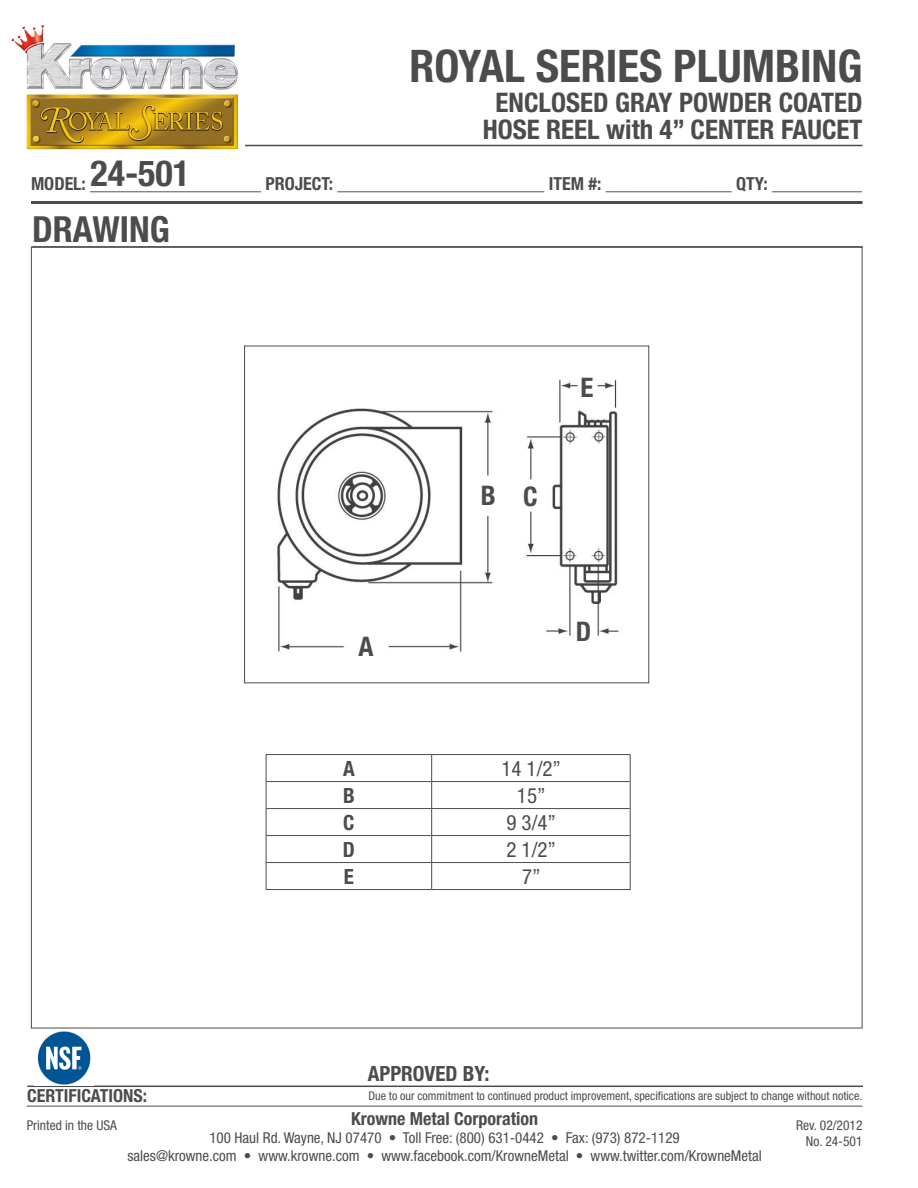
<style>
.page{position:relative;width:918px;height:1188px;background:#fff}
.page>*{position:absolute;margin:0;border:0;box-sizing:border-box;transform-origin:0 0}
.t1{font:700 condensed 45px "Helvetica Neue LT Std";color:#4b4c4d}
.t2{font:700 condensed 36px "Helvetica Neue LT Std";color:#4b4c4d}
.t3{font:700 condensed 27px/27px "Helvetica Neue LT Std";color:#4b4c4d;text-align:center}
.t4{font:condensed 21px "Helvetica Neue LT Std";color:#4b4c4d}
.t5{font:700 condensed 21px "Helvetica Neue LT Std";color:#4b4c4d}
.t6{font:700 condensed 18px "Helvetica Neue LT Std";color:#4b4c4d}
.t7{font:condensed 15px "Helvetica Neue LT Std";color:#4b4c4d}
.t8{font:condensed 13.5px "Helvetica Neue LT Std";color:#4b4c4d}
.t9{font:condensed 12px "Helvetica Neue LT Std";color:#4b4c4d}
</style>
<div class="page">
<hr style="left:32px;top:246px;width:830px;height:2px;background:#4b4c4d">
<hr style="left:27px;top:1086px;width:836px;height:1px;background:#4b4c4d">
<hr style="left:27px;top:1106px;width:835px;height:1px;background:#4b4c4d">
<hr style="left:30px;top:145px;width:832px;height:1px;background:#4b4c4d">
<hr style="left:31px;top:201px;width:831px;height:3px;background:#4b4c4d">
<img style="left:11px;top:24px;width:227px;height:66px">
<img style="left:37px;top:1031px;width:54px;height:54px">
<div style="left:22px;top:94px;width:223px;height:59px;background:#fff"></div>
<img style="left:26px;top:94px;width:212px;height:56px">
<hr style="left:266px;top:781px;width:166px;height:1px;background:#4b4c4d">
<hr style="left:432px;top:781px;width:198px;height:1px;background:#4b4c4d">
<hr style="left:266px;top:808px;width:166px;height:1px;background:#4b4c4d">
<hr style="left:432px;top:808px;width:198px;height:1px;background:#4b4c4d">
<hr style="left:266px;top:835px;width:166px;height:1px;background:#4b4c4d">
<hr style="left:432px;top:835px;width:198px;height:1px;background:#4b4c4d">
<hr style="left:266px;top:862px;width:166px;height:1px;background:#4b4c4d">
<hr style="left:432px;top:862px;width:198px;height:1px;background:#4b4c4d">
<svg style="left:431px;top:755px;width:1px;height:134px"></svg>
<hr style="left:266px;top:754px;width:166px;height:1px;background:#4b4c4d">
<hr style="left:432px;top:754px;width:199px;height:1px;background:#4b4c4d">
<svg style="left:266px;top:755px;width:1px;height:134px"></svg>
<svg style="left:630px;top:755px;width:1px;height:134px"></svg>
<hr style="left:266px;top:889px;width:166px;height:1px;background:#4b4c4d">
<hr style="left:432px;top:889px;width:199px;height:1px;background:#4b4c4d">
<img style="left:277px;top:379px;width:342px;height:273px">
<div style="left:244px;top:346px;width:405px;height:337px;border:1px solid #4b4c4d"></div>
<p class="t1" style="left:409px;top:39px;width:455px">ROYAL SERIES PLUMBING</p>
<p class="t3" style="left:483px;top:89px;width:381px">ENCLOSED GRAY POWDER COATED<br>HOSE REEL with 4” CENTER FAUCET</p>
<p class="t2" style="left:90px;top:151px;width:101px">24-501</p>
<p class="t6" style="left:31px;top:172px;width:833px">MODEL: ___________________ PROJECT: _______________________ ITEM #: ______________ QTY: __________</p>
<p class="t2" style="left:32px;top:207px;width:139px">DRAWING</p>
<p class="t6" style="left:27px;top:1085px;width:121px">CERTIFICATIONS:</p>
<p class="t3" style="left:481px;top:482px;width:17px">B</p>
<p class="t3" style="left:523px;top:482px;width:16px">C</p>
<p class="t3" style="left:581px;top:373px;width:14px">E</p>
<p class="t3" style="left:359px;top:633px;width:17px">A</p>
<p class="t3" style="left:576px;top:618px;width:17px">D</p>
<p class="t5" style="left:343px;top:755px;width:13px">A</p>
<p class="t4" style="left:501px;top:756px;width:61px">14 1/2”</p>
<p class="t5" style="left:343px;top:782px;width:13px">B</p>
<p class="t4" style="left:517px;top:783px;width:30px">15”</p>
<p class="t5" style="left:343px;top:809px;width:13px">C</p>
<p class="t4" style="left:506px;top:810px;width:51px">9 3/4”</p>
<p class="t5" style="left:343px;top:836px;width:14px">D</p>
<p class="t4" style="left:506px;top:837px;width:51px">2 1/2”</p>
<p class="t5" style="left:344px;top:863px;width:12px">E</p>
<p class="t4" style="left:522px;top:864px;width:20px">7”</p>
<p class="t5" style="left:368px;top:1061px;width:123px">APPROVED BY:</p>
<p class="t9" style="left:368px;top:1089px;width:495px">Due to our commitment to continued product improvement, specifications are subject to change without notice.</p>
<p class="t8" style="left:27px;top:1117px;width:92px">Printed in the USA</p>
<p class="t6" style="left:351px;top:1108px;width:188px">Krowne Metal Corporation</p>
<p class="t7" style="left:209px;top:1129px;width:472px">100 Haul Rd. Wayne, NJ 07470 • Toll Free: (800) 631-0442 • Fax: (973) 872-1129</p>
<p class="t7" style="left:127px;top:1147px;width:636px">sales@krowne.com • www.krowne.com • www.facebook.com/KrowneMetal • www.twitter.com/KrowneMetal</p>
<p class="t8" style="left:796px;top:1117px;width:68px">Rev. 02/2012</p>
<p class="t8" style="left:806px;top:1133px;width:58px">No. 24-501</p>
</div>
